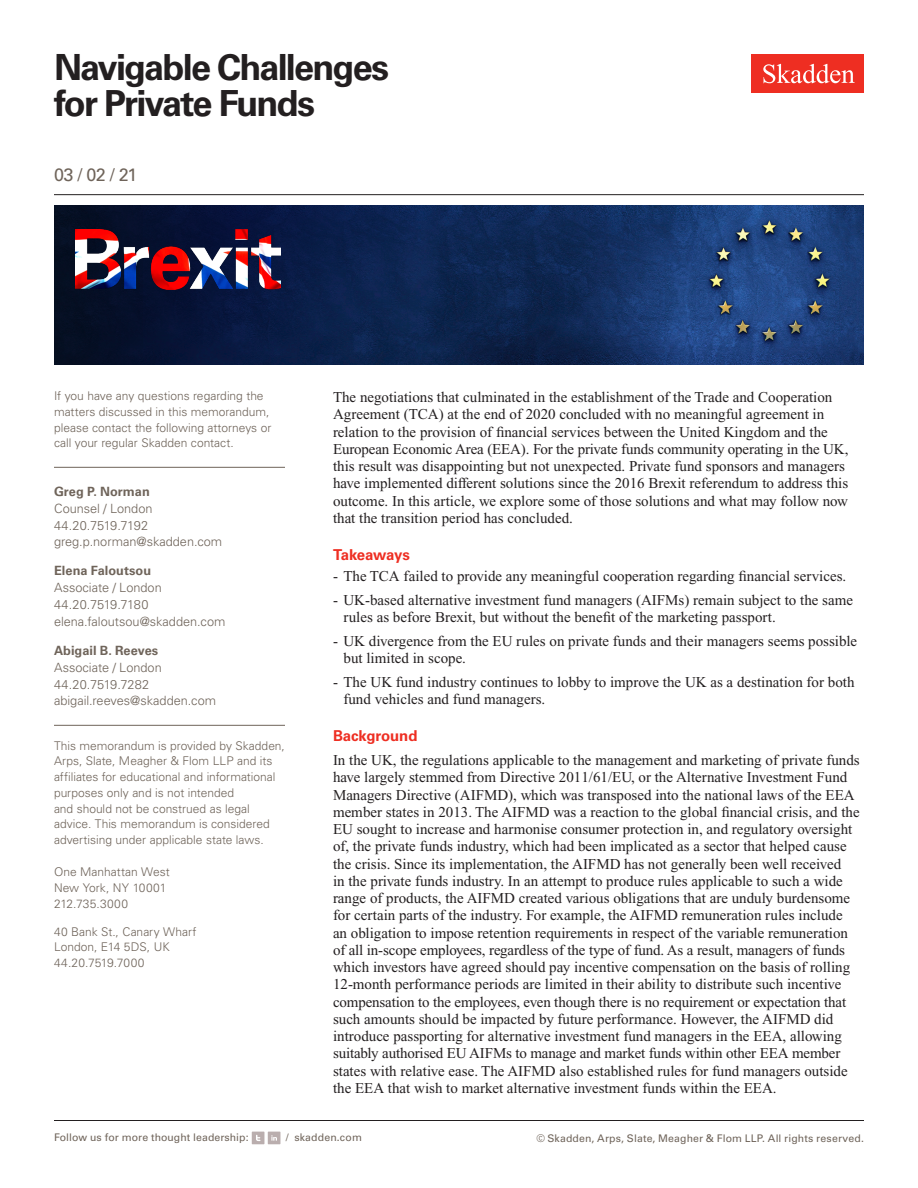
<style>
.page{position:relative;width:918px;height:1188px;background:#fff}
.page>*{position:absolute;margin:0;border:0;box-sizing:border-box;transform-origin:0 0}
.t1{font:700 36px/36px "Univers LT Std";letter-spacing:-.05em;color:#231f20}
.Date{font:18px "Univers LT Std";color:#6f645a}
.Main_Body{font:15px/17.2px "Times New Roman PS Std";color:#231f20}
.First_Level_Heading{font:700 15px "Univers LT Std";letter-spacing:-.01em;color:#ee2e22}
.Contacts{font:300 12.75px "Univers LT Std";color:#6f645a}
.Contacts_Name{font:700 12.75px "Univers LT Std";letter-spacing:.005em;color:#6f645a}
.Sidebar_body_rule_ab{font:300 12px/15.8px "Univers LT Std";color:#6f645a}
.Sidebar_body_rule_be{font:300 12px/15.8px "Univers LT Std";color:#6f645a}
.Firm_Address{font:300 12px/15.8px "Univers LT Std";color:#6f645a}
.t2{font:10.5px "Univers LT Std";letter-spacing:.01em;color:#6f645a}
</style>
<div class="page">
<div style="left:752px;top:54px;width:112px;height:39px;background:#ee2e22"></div>
<svg style="left:763px;top:64px;width:92px;height:19px"></svg>
<hr style="left:54px;top:1120px;width:810px;height:1px;background:#231f20">
<hr style="left:54px;top:194px;width:810px;height:1px;background:#231f20">
<div style="left:252px;top:1132px;width:12px;height:12px;background:#baaeae"></div>
<svg style="left:256px;top:1135px;width:4px;height:6px"></svg>
<div style="left:268px;top:1132px;width:12px;height:12px;background:#baaeae"></div>
<svg style="left:271px;top:1135px;width:6px;height:6px"></svg>
<svg style="left:54px;top:206px;width:810px;height:158px;background:#122b57"></svg>
<img style="left:75px;top:230px;width:205px;height:60px">
<hr style="left:54px;top:467px;width:231px;height:1px;background:#6f645a">
<hr style="left:54px;top:725px;width:231px;height:1px;background:#6f645a">
<h1 class="t1" style="left:54px;top:50px;width:337px">Navigable Challenges for Private Funds</h1>
<p class="Date" style="left:54px;top:164px;width:85px">03 / 02 / 21</p>
<p class="Sidebar_body_rule_be" style="left:54px;top:388px;width:219px">If you have any questions regarding the matters discussed in this memorandum, please contact the following attorneys or call your regular Skadden contact.</p>
<p class="Contacts_Name" style="left:54px;top:484px;width:97px">Greg P. Norman</p>
<p class="Contacts" style="left:54px;top:500px;width:100px">Counsel / London</p>
<p class="Contacts" style="left:54px;top:517px;width:96px">44.20.7519.7192</p>
<p class="Contacts" style="left:54px;top:534px;width:170px">greg.p.norman@skadden.com</p>
<p class="Contacts_Name" style="left:54px;top:563px;width:99px">Elena Faloutsou</p>
<p class="Contacts" style="left:54px;top:580px;width:109px">Associate / London</p>
<p class="Contacts" style="left:54px;top:597px;width:96px">44.20.7519.7180</p>
<p class="Contacts" style="left:54px;top:614px;width:173px">elena.faloutsou@skadden.com</p>
<p class="Contacts_Name" style="left:54px;top:643px;width:106px">Abigail B. Reeves</p>
<p class="Contacts" style="left:54px;top:659px;width:109px">Associate / London</p>
<p class="Contacts" style="left:54px;top:676px;width:97px">44.20.7519.7282</p>
<p class="Contacts" style="left:54px;top:693px;width:164px">abigail.reeves@skadden.com</p>
<p class="Sidebar_body_rule_ab" style="left:54px;top:738px;width:232px">This memorandum is provided by Skadden, Arps, Slate, Meagher &amp; Flom LLP and its affiliates for educational and informational purposes only and is not intended<br>and should not be construed as legal advice. This memorandum is considered advertising under applicable state laws.</p>
<p class="Firm_Address" style="left:54px;top:864px;width:117px">One Manhattan West<br>New York, NY 10001<br>212.735.3000</p>
<p class="Firm_Address" style="left:54px;top:924px;width:144px">40 Bank St., Canary Wharf<br>London, E14 5DS, UK<br>44.20.7519.7000</p>
<p class="Main_Body" style="left:333px;top:388px;width:517px">The negotiations that culminated in the establishment of the Trade and Cooperation Agreement (TCA) at the end of 2020 concluded with no meaningful agreement in relation to the provision of financial services between the United Kingdom and the European Economic Area (EEA). For the private funds community operating in the UK, this result was disappointing but not unexpected. Private fund sponsors and managers have implemented different solutions since the 2016 Brexit referendum to address this outcome. In this article, we explore some of those solutions and what may follow now that the transition period has concluded.</p>
<h1 class="First_Level_Heading" style="left:333px;top:545px;width:78px">Takeaways</h1>
<p class="Main_Body" style="left:333px;top:567px;width:515px">- The TCA failed to provide any meaningful cooperation regarding financial services.</p>
<p class="Main_Body" style="left:344px;top:591px;width:511px;text-indent:-10px">- UK-based alternative investment fund managers (AIFMs) remain subject to the same rules as before Brexit, but without the benefit of the marketing passport.</p>
<p class="Main_Body" style="left:344px;top:632px;width:515px;text-indent:-10px">- UK divergence from the EU rules on private funds and their managers seems possible but limited in scope.</p>
<p class="Main_Body" style="left:344px;top:673px;width:513px;text-indent:-10px">- The UK fund industry continues to lobby to improve the UK as a destination for both fund vehicles and fund managers.</p>
<h1 class="First_Level_Heading" style="left:333px;top:727px;width:86px">Background</h1>
<p class="Main_Body" style="left:333px;top:751px;width:528px">In the UK, the regulations applicable to the management and marketing of private funds have largely stemmed from Directive 2011/61/EU, or the Alternative Investment Fund Managers Directive (AIFMD), which was transposed into the national laws of the EEA member states in 2013. The AIFMD was a reaction to the global financial crisis, and the EU sought to increase and harmonise consumer protection in, and regulatory oversight of, the private funds industry, which had been implicated as a sector that helped cause the crisis. Since its implementation, the AIFMD has not generally been well received<br>in the private funds industry. In an attempt to produce rules applicable to such a wide range of products, the AIFMD created various obligations that are unduly burdensome for certain parts of the industry. For example, the AIFMD remuneration rules include an obligation to impose retention requirements in respect of the variable remuneration of all in-scope employees, regardless of the type of fund. As a result, managers of funds which investors have agreed should pay incentive compensation on the basis of rolling 12-month performance periods are limited in their ability to distribute such incentive compensation to the employees, even though there is no requirement or expectation that such amounts should be impacted by future performance. However, the AIFMD did introduce passporting for alternative investment fund managers in the EEA, allowing suitably authorised EU AIFMs to manage and market funds within other EEA member states with relative ease. The AIFMD also established rules for fund managers outside the EEA that wish to market alternative investment funds within the EEA.</p>
<p class="t2" style="left:54px;top:1131px;width:196px">Follow us for more thought leadership:</p>
<p class="t2" style="left:286px;top:1131px;width:77px">/ skadden.com</p>
<p class="t2" style="left:536px;top:1132px;width:329px">© Skadden, Arps, Slate, Meagher &amp; Flom LLP. All rights reserved.</p>
</div>
